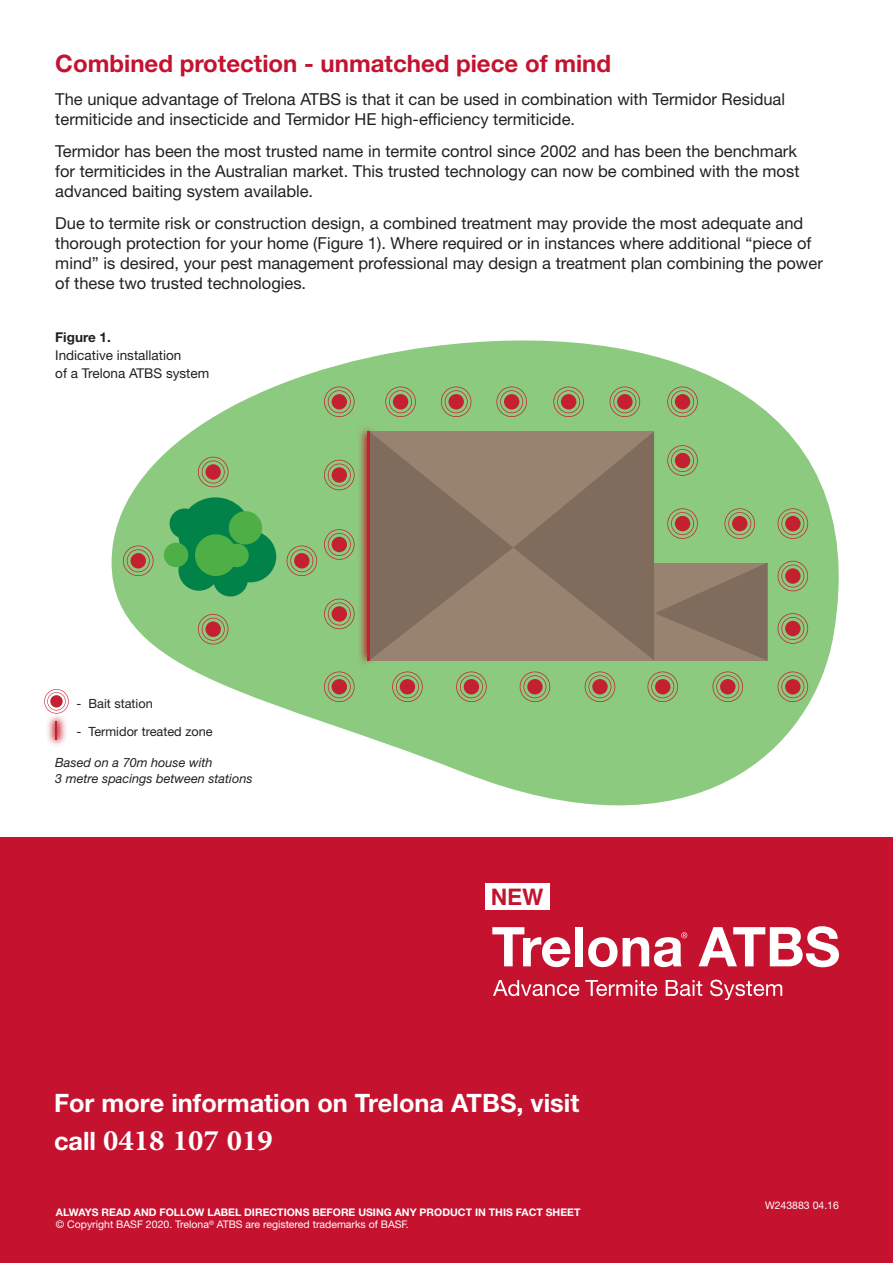
<style>
.page{position:relative;width:893px;height:1263px;background:#fff}
.page>*{position:absolute;margin:0;border:0;box-sizing:border-box;transform-origin:0 0}
.t1{font:700 42px "Adobe Arabic";color:#fff}
.t2{font:700 25.35px "Helvetica Neue LT Std";color:#fff}
.t3{font:700 24px "Helvetica Neue LT Std";color:#c4122f}
.t4{font:700 22.8px "Helvetica";color:#c4122f}
.t5{font:16.5px/19.8px "Helvetica Neue LT Std";color:#231f20}
.t6{font:13.5px/18px "Helvetica Neue LT Std";color:#231f20}
.t7{font:700 13.5px "Helvetica Neue LT Std";color:#231f20}
.t8{font:italic 12.75px/15.3px "Helvetica Neue LT Std";color:#231f20}
.t9{font:12.75px "Helvetica Neue LT Std";color:#231f20}
.t10{font:700 10.5px/12.1px "Helvetica Neue LT Std";color:#fff}
.t11{font:10.5px "Helvetica Neue LT Std";color:#fff}
.s1{font-family:"Helvetica Neue LT Std";font-size:25.35px}
.s2{font-weight:400}
</style>
<div class="page">
<div style="left:0;top:837px;width:893px;height:426px;background:#c4122f"></div>
<div style="left:485px;top:883px;width:65px;height:27px;background:#fff"></div>
<svg style="left:492px;top:927px;width:79px;height:40px"></svg>
<div style="left:575px;top:927px;width:8px;height:39px;background:#fff"></div>
<svg style="left:699px;top:926px;width:140px;height:41px"></svg>
<svg style="left:588px;top:932px;width:99px;height:35px"></svg>
<svg style="left:493px;top:980px;width:86px;height:16px"></svg>
<svg style="left:585px;top:980px;width:72px;height:16px"></svg>
<svg style="left:666px;top:980px;width:36px;height:16px"></svg>
<svg style="left:710px;top:980px;width:72px;height:19px"></svg>
<svg style="left:112px;top:340px;width:727px;height:466px;fill:#8bca7f"></svg>
<img style="left:311px;top:378px;width:124px;height:335px">
<svg style="left:324px;top:599px;width:31px;height:30px"></svg>
<svg style="left:324px;top:529px;width:31px;height:31px"></svg>
<svg style="left:324px;top:460px;width:31px;height:30px"></svg>
<svg style="left:287px;top:545px;width:30px;height:31px"></svg>
<svg style="left:123px;top:545px;width:30px;height:31px"></svg>
<svg style="left:198px;top:457px;width:30px;height:30px"></svg>
<svg style="left:198px;top:614px;width:30px;height:30px"></svg>
<svg style="left:324px;top:386px;width:31px;height:31px"></svg>
<svg style="left:385px;top:386px;width:31px;height:31px"></svg>
<svg style="left:441px;top:386px;width:30px;height:31px"></svg>
<svg style="left:496px;top:386px;width:31px;height:31px"></svg>
<svg style="left:553px;top:386px;width:31px;height:31px"></svg>
<svg style="left:610px;top:386px;width:30px;height:31px"></svg>
<svg style="left:667px;top:386px;width:31px;height:31px"></svg>
<svg style="left:778px;top:508px;width:30px;height:31px"></svg>
<svg style="left:778px;top:561px;width:30px;height:30px"></svg>
<svg style="left:778px;top:613px;width:30px;height:31px"></svg>
<svg style="left:778px;top:671px;width:30px;height:31px"></svg>
<svg style="left:712px;top:671px;width:31px;height:31px"></svg>
<svg style="left:647px;top:671px;width:31px;height:31px"></svg>
<svg style="left:585px;top:671px;width:30px;height:31px"></svg>
<svg style="left:520px;top:671px;width:30px;height:31px"></svg>
<svg style="left:456px;top:671px;width:31px;height:31px"></svg>
<svg style="left:392px;top:671px;width:31px;height:31px"></svg>
<svg style="left:324px;top:671px;width:31px;height:31px"></svg>
<div style="left:178px;top:497px;width:74px;height:74px;background:#008248;border-radius:50%"></div>
<div style="left:170px;top:508px;width:30px;height:31px;background:#008248;border-radius:50%"></div>
<div style="left:225px;top:531px;width:51px;height:51px;background:#008248;border-radius:50%"></div>
<div style="left:213px;top:561px;width:35px;height:35px;background:#008248;border-radius:50%"></div>
<div style="left:178px;top:550px;width:41px;height:41px;background:#008248;border-radius:50%"></div>
<div style="left:229px;top:511px;width:33px;height:33px;background:#4daf45;border-radius:50%"></div>
<div style="left:164px;top:543px;width:24px;height:24px;background:#4daf45;border-radius:50%"></div>
<div style="left:195px;top:534px;width:42px;height:42px;background:#4daf45;border-radius:50%"></div>
<div style="left:225px;top:544px;width:24px;height:23px;background:#4daf45;border-radius:50%"></div>
<svg style="left:369px;top:431px;width:398px;height:229px;background:#8c8268"></svg>
<hr style="left:367px;top:431px;width:2px;height:229px;background:#c52031">
<svg style="left:115px;top:698px;width:25px;height:21px"></svg>
<img style="left:112px;top:673px;width:72px;height:25px">
<svg style="left:44px;top:689px;width:25px;height:56px"></svg>
<h3 class="t3" style="left:55px;top:49px;width:557px">Combined protection - unmatched piece of mind</h3>
<p class="t5" style="left:55px;top:89px;width:731px">The unique advantage of Trelona ATBS is that it can be used in combination with Termidor Residual termiticide and insecticide and Termidor HE high-efficiency termiticide.</p>
<p class="t5" style="left:55px;top:141px;width:746px">Termidor has been the most trusted name in termite control since 2002 and has been the benchmark for termiticides in the Australian market. This trusted technology can now be combined with the most advanced baiting system available.</p>
<p class="t5" style="left:55px;top:213px;width:769px">Due to termite risk or construction design, a combined treatment may provide the most adequate and thorough protection for your home (Figure 1). Where required or in instances where additional “piece of mind” is desired, your pest management professional may design a treatment plan combining the power of these two trusted technologies.</p>
<p class="t7" style="left:55px;top:329px;width:57px">Figure 1.</p>
<p class="t6" style="left:55px;top:346px;width:156px">Indicative installation<br>of a Trelona ATBS system</p>
<p class="t9" style="left:76px;top:696px;width:78px">- Bait station</p>
<p class="t9" style="left:76px;top:723px;width:138px">- Termidor treated zone</p>
<p class="t8" style="left:55px;top:755px;width:199px">Based on a 70m house with<br>3 metre spacings between stations</p>
<h3 class="t4" style="left:491px;top:878px;width:55px">NEW</h3>
<h2 class="t2" style="left:54px;top:1087px;width:527px">For more information on Trelona ATBS, visit</h2>
<h1 class="t1" style="left:54px;top:1111px;width:220px"><span class="s1">call</span> 0418 107 019</h1>
<p class="t10" style="left:56px;top:1206px;width:526px">ALWAYS READ AND FOLLOW LABEL DIRECTIONS BEFORE USING ANY PRODUCT IN THIS FACT SHEET <span class="s2">© Copyright BASF 2020. Trelona</span><sup>®</sup> <span class="s2">ATBS are registered trademarks of BASF.</span></p>
<p class="t11" style="left:765px;top:1199px;width:75px">W243883 04.16</p>
</div>
